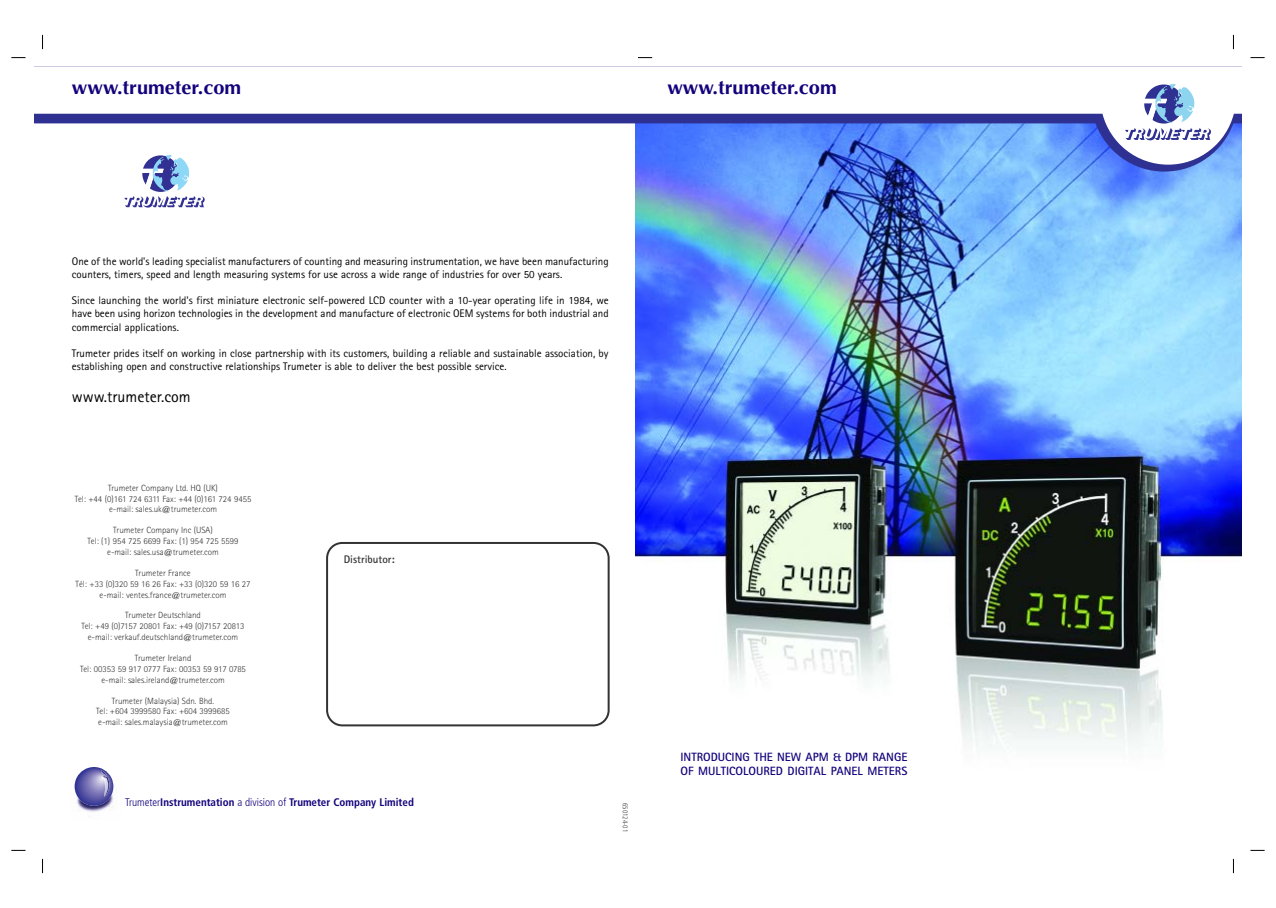
<style>
.page{position:relative;width:1276px;height:908px;background:#fff}
.page>*{position:absolute;margin:0;border:0;box-sizing:border-box;transform-origin:0 0}
.t1{font:700 20px "Optima";color:#13027c}
.t2{font:16px "Rotis Sans Serif";color:#000}
.t3{font:700 12px/14.4px "Rotis Sans Serif";color:#13027c}
.t4{font:11px/13.2px "Rotis Sans Serif";color:#000}
.t5{font:700 condensed 11px "Frutiger";color:#13027c}
.t6{font:700 11px "Rotis Sans Serif";color:#333}
.t7{font:300 9px/10.8px "Rotis Sans Serif";color:#333;text-align:center}
.t8{font:300 condensed 7px "Frutiger";color:#333}
.s1{font-weight:300}
</style>
<div class="page">
<img style="left:635px;top:49px;width:607px;height:699px">
<svg style="left:635px;top:164px;width:607px;height:7px;background:#5f8fed"></svg>
<svg style="left:34px;top:66px;width:1208px;height:98px"></svg>
<svg style="left:1125px;top:84px;width:86px;height:57px"></svg>
<img style="left:74px;top:783px;width:40px;height:29px">
<svg style="left:75px;top:767px;width:38px;height:38px"></svg>
<svg style="left:42px;top:35px;width:1px;height:14px"></svg>
<svg style="left:42px;top:858px;width:1px;height:14px"></svg>
<svg style="left:11px;top:57px;width:15px;height:1px"></svg>
<svg style="left:638px;top:57px;width:14px;height:1px"></svg>
<svg style="left:11px;top:849px;width:15px;height:1px"></svg>
<svg style="left:1233px;top:35px;width:1px;height:14px"></svg>
<svg style="left:1233px;top:858px;width:1px;height:14px"></svg>
<svg style="left:1250px;top:57px;width:14px;height:1px"></svg>
<svg style="left:1250px;top:849px;width:14px;height:1px"></svg>
<svg style="left:124px;top:155px;width:81px;height:52px"></svg>
<svg style="left:326px;top:542px;width:283px;height:184px"></svg>
<h1 class="t1" style="left:72px;top:75px;width:171px">www.trumeter.com</h1>
<h1 class="t1" style="left:667px;top:75px;width:171px">www.trumeter.com</h1>
<p class="t4" style="left:72px;top:255px;width:538px">One of the world's leading specialist manufacturers of counting and measuring instrumentation, we have been manufacturing counters, timers, speed and length measuring systems for use across a wide range of industries for over 50 years.</p>
<p class="t4" style="left:72px;top:295px;width:538px;text-align:justify">Since launching the world's first miniature electronic self-powered LCD counter with a 10-year operating life in 1984, we have been using horizon technologies in the development and manufacture of electronic OEM systems for both industrial and commercial applications.</p>
<p class="t4" style="left:72px;top:347px;width:538px">Trumeter prides itself on working in close partnership with its customers, building a reliable and sustainable association, by establishing open and constructive relationships Trumeter is able to deliver the best possible service.</p>
<h2 class="t2" style="left:72px;top:390px;width:120px">www.trumeter.com</h2>
<p class="t7" style="left:75px;top:483px;width:178px">Trumeter Company Ltd. HQ (UK)<br>Tel: +44 (0)161 724 6311 Fax: +44 (0)161 724 9455 e-mail: sales.uk@trumeter.com</p>
<p class="t7" style="left:88px;top:525px;width:152px">Trumeter Company Inc (USA)<br>Tel: (1) 954 725 6699 Fax: (1) 954 725 5599 e-mail: sales.usa@trumeter.com</p>
<p class="t7" style="left:76px;top:568px;width:176px">Trumeter France<br>Tél: +33 (0)320 59 16 26 Fax: +33 (0)320 59 16 27 e-mail: ventes.france@trumeter.com</p>
<p class="t7" style="left:81px;top:610px;width:165px">Trumeter Deutschland<br>Tel: +49 (0)7157 20801 Fax: +49 (0)7157 20813 e-mail: verkauf.deutschland@trumeter.com</p>
<p class="t7" style="left:80px;top:653px;width:167px">Trumeter Ireland<br>Tel: 00353 59 917 0777 Fax: 00353 59 917 0785 e-mail: sales.ireland@trumeter.com</p>
<p class="t7" style="left:96px;top:695px;width:135px">Trumeter (Malaysia) Sdn. Bhd.<br>Tel: +604 3999580 Fax: +604 3999685 e-mail: sales.malaysia@trumeter.com</p>
<p class="t6" style="left:344px;top:555px;width:53px">Distributor:</p>
<p class="t5" style="left:125px;top:797px;width:290px"><span class="s1">Trumeter</span>Instrumentation <span class="s1">a division of</span> Trumeter Company Limited</p>
<p class="t8" style="left:628px;top:802px;width:30px;rotate:90deg">650124-01</p>
<p class="t3" style="left:680px;top:750px;width:228px">INTRODUCING THE NEW APM &amp; DPM RANGE<br>OF MULTICOLOURED DIGITAL PANEL METERS</p>
</div>
